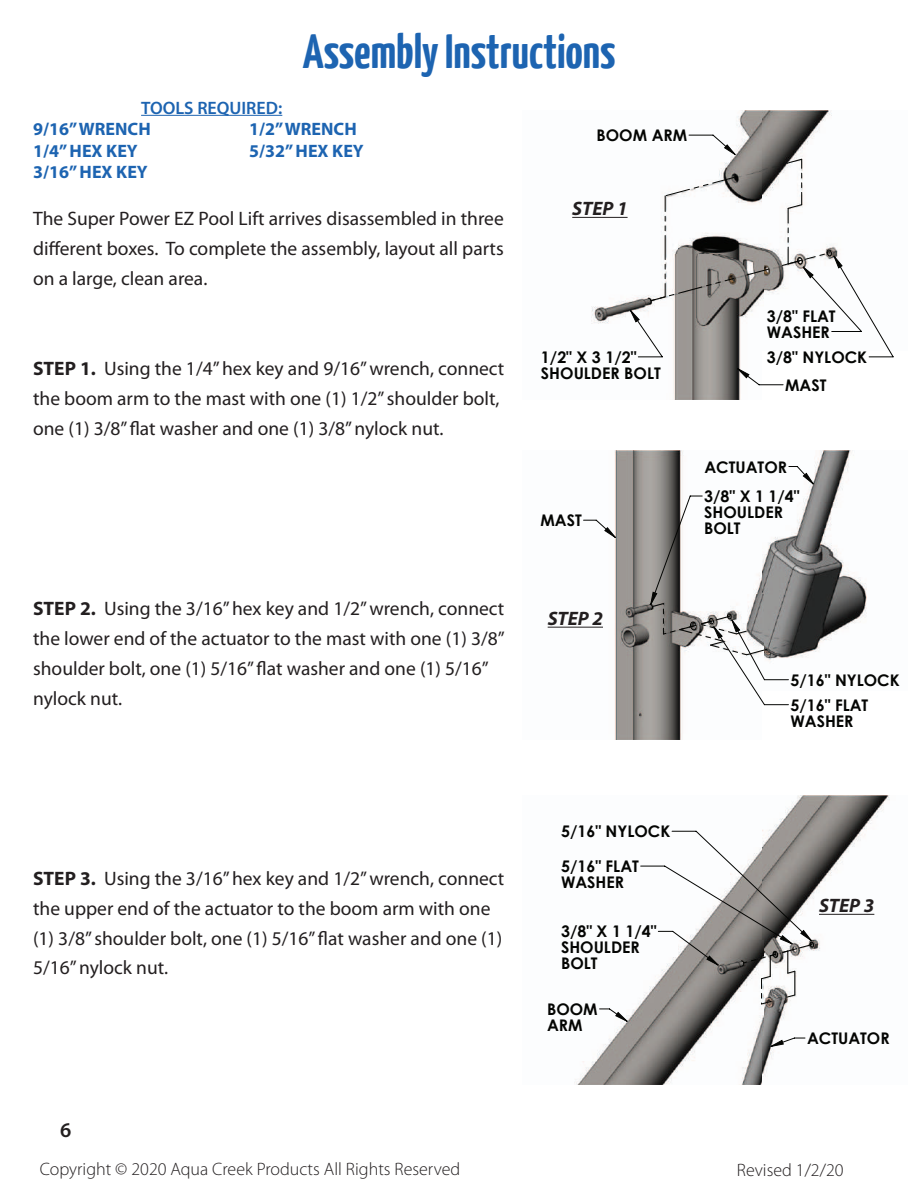
<style>
.page{position:relative;width:918px;height:1188px;background:#fff}
.page>*{position:absolute;margin:0;border:0;box-sizing:border-box;transform-origin:0 0}
.t1{font:700 48px "Yanone Kaffeesatz";color:#1d64b1}
.t2{font:600 21px "Myriad Pro";color:#231f20}
.t3{font:19.5px/30px "Myriad Pro";color:#231f20}
.t4{font:italic 700 19.5px "Myriad Pro";color:#231f20}
.t5{font:300 18px "Myriad Pro";color:#231f20}
.t6{font:700 18px "Myriad Pro";color:#1d64b1}
.t7{font:600 18px "Myriad Pro";color:#1d64b1}
.t8{font:700 16.05px/15.8px "Century Gothic";color:#040503}
.s1{font-weight:700}
</style>
<div class="page">
<img style="left:572px;top:110px;width:260px;height:290px">
<svg style="left:629px;top:134px;width:265px;height:252px"></svg>
<svg style="left:630px;top:145px;width:212px;height:233px"></svg>
<svg style="left:647px;top:176px;width:91px;height:129px"></svg>
<svg style="left:746px;top:268px;width:24px;height:8px"></svg>
<svg style="left:782px;top:158px;width:50px;height:108px"></svg>
<hr style="left:572px;top:217px;width:56px;height:1px;background:#231f20">
<hr style="left:141px;top:115px;width:141px;height:1px;background:#1d64b1">
<img style="left:547px;top:450px;width:320px;height:289px">
<svg style="left:583px;top:466px;width:231px;height:240px"></svg>
<svg style="left:604px;top:472px;width:210px;height:184px"></svg>
<hr style="left:548px;top:627px;width:55px;height:1px;background:#231f20">
<img style="left:574px;top:796px;width:316px;height:288px">
<svg style="left:599px;top:830px;width:213px;height:217px"></svg>
<svg style="left:615px;top:930px;width:199px;height:117px"></svg>
<hr style="left:819px;top:914px;width:55px;height:1px;background:#231f20">
<h1 class="t1" style="left:303px;top:22px;width:314px">Assembly Instructions</h1>
<p class="t7" style="left:141px;top:96px;width:143px">TOOLS REQUIRED:</p>
<p class="t6" style="left:33px;top:117px;width:119px">9/16” WRENCH</p>
<p class="t6" style="left:249px;top:117px;width:109px">1/2” WRENCH</p>
<p class="t6" style="left:33px;top:139px;width:106px">1/4” HEX KEY</p>
<p class="t6" style="left:249px;top:139px;width:116px">5/32” HEX KEY</p>
<p class="t6" style="left:33px;top:161px;width:116px">3/16” HEX KEY</p>
<p class="t3" style="left:33px;top:203px;width:472px;text-align:justify">The Super Power EZ Pool Lift arrives disassembled in three different boxes. To complete the assembly, layout all parts on a large, clean area.</p>
<p class="t3" style="left:33px;top:353px;width:473px"><span class="s1">STEP 1.</span> Using the 1/4” hex key and 9/16” wrench, connect the boom arm to the mast with one (1) 1/2” shoulder bolt, one (1) 3/8” flat washer and one (1) 3/8” nylock nut.</p>
<p class="t3" style="left:33px;top:593px;width:473px"><span class="s1">STEP 2.</span> Using the 3/16” hex key and 1/2” wrench, connect the lower end of the actuator to the mast with one (1) 3/8” shoulder bolt, one (1) 5/16” flat washer and one (1) 5/16” nylock nut.</p>
<p class="t8" style="left:597px;top:127px;width:92px">BOOM ARM</p>
<p class="t4" style="left:572px;top:196px;width:57px">STEP 1</p>
<p class="t8" style="left:541px;top:349px;width:121px">1/2" X 3 1/2"<br>SHOULDER BOLT</p>
<p class="t8" style="left:540px;top:512px;width:43px">MAST</p>
<p class="t4" style="left:548px;top:606px;width:57px">STEP 2</p>
<p class="t8" style="left:767px;top:307px;width:70px">3/8" FLAT<br>WASHER</p>
<p class="t8" style="left:767px;top:349px;width:102px">3/8" NYLOCK</p>
<p class="t8" style="left:785px;top:376px;width:43px">MAST</p>
<p class="t8" style="left:704px;top:458px;width:84px">ACTUATOR</p>
<p class="t8" style="left:704px;top:488px;width:97px">3/8" X 1 1/4"<br>SHOULDER<br>BOLT</p>
<p class="t8" style="left:790px;top:667px;width:111px;line-height:25px">5/16" NYLOCK<br>5/16" FLAT</p>
<p class="t8" style="left:790px;top:712px;width:65px">WASHER</p>
<p class="t3" style="left:33px;top:863px;width:473px"><span class="s1">STEP 3.</span> Using the 3/16” hex key and 1/2” wrench, connect the upper end of the actuator to the boom arm with one (1) 3/8” shoulder bolt, one (1) 5/16” flat washer and one (1)<br>5/16” nylock nut.</p>
<p class="t2" style="left:60px;top:1117px;width:13px">6</p>
<p class="t8" style="left:561px;top:823px;width:111px">5/16" NYLOCK</p>
<p class="t8" style="left:561px;top:858px;width:79px">5/16" FLAT<br>WASHER</p>
<p class="t8" style="left:561px;top:923px;width:97px">3/8" X 1 1/4"<br>SHOULDER<br>BOLT</p>
<p class="t8" style="left:547px;top:1001px;width:52px">BOOM<br>ARM</p>
<p class="t4" style="left:819px;top:893px;width:57px">STEP 3</p>
<p class="t8" style="left:807px;top:1030px;width:84px">ACTUATOR</p>
<p class="t5" style="left:40px;top:1159px;width:422px">Copyright © 2020 Aqua Creek Products All Rights Reserved</p>
<p class="t5" style="left:737px;top:1160px;width:108px">Revised 1/2/20</p>
</div>
